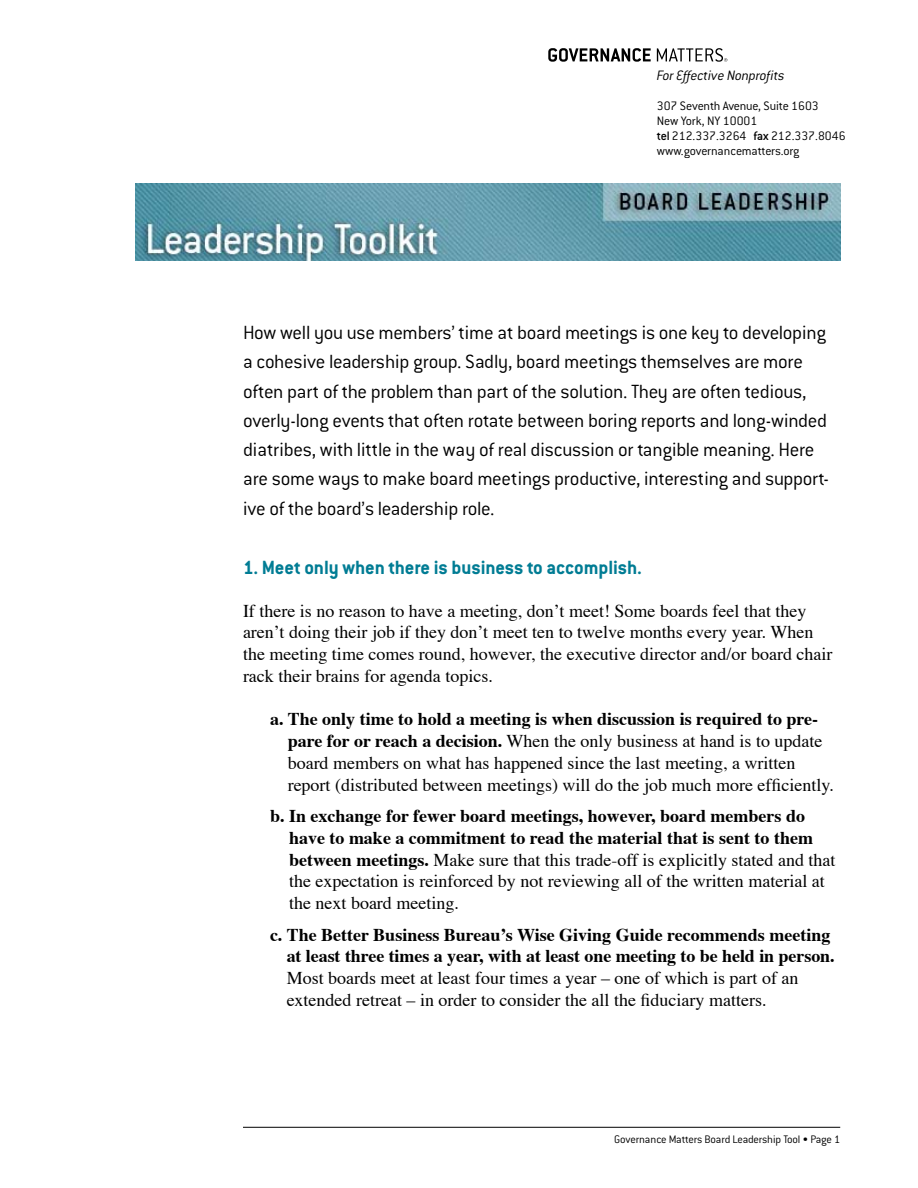
<style>
.page{position:relative;width:918px;height:1188px;background:#fff}
.page>*{position:absolute;margin:0;border:0;box-sizing:border-box;transform-origin:0 0}
.t1{font:300 21px/29.2px "Conduit ITC";letter-spacing:-.015em;color:#000}
.t2{font:700 21px "Conduit ITC";letter-spacing:-.005em;color:#007c94}
.t3{font:18px/21.8px "Times";color:#000}
.t4{font:700 18px/21.8px "Times";letter-spacing:-.005em;color:#000;text-align:right}
.t5{font:italic 300 15px "Conduit ITC";letter-spacing:-.015em;color:#000}
.t6{font:300 13.5px/15px "Conduit ITC";color:#000}
.t7{font:300 12px "Conduit ITC";letter-spacing:-.02em;color:#000}
.s1{font-weight:500}
.s2{font-weight:700}
</style>
<div class="page">
<hr style="left:243px;top:1127px;width:597px;height:1px;background:#000">
<img style="left:135px;top:184px;width:705px;height:77px">
<svg style="left:548px;top:48px;width:103px;height:14px"></svg>
<svg style="left:657px;top:48px;width:70px;height:14px"></svg>
<p class="t5" style="left:657px;top:66px;width:129px">For Effective Nonprofits</p>
<p class="t6" style="left:657px;top:98px;width:190px">307 Seventh Avenue, Suite 1603<br>New York, NY 10001<br><span class="s1">tel</span> 212.337.3264 <span class="s1">fax</span> 212.337.8046 www.governancematters.org</p>
<p class="t1" style="left:243px;top:317px;width:588px">How well you use members’ time at board meetings is one key to developing a cohesive leadership group. Sadly, board meetings themselves are more often part of the problem than part of the solution. They are often tedious, overly-long events that often rotate between boring reports and long-winded diatribes, with little in the way of real discussion or tangible meaning. Here are some ways to make board meetings productive, interesting and support&shy;ive of the board’s leadership role.</p>
<p class="t2" style="left:243px;top:555px;width:401px">1. Meet only when there is business to accomplish.</p>
<p class="t3" style="left:243px;top:598px;width:591px">If there is no reason to have a meeting, don’t meet! Some boards feel that they aren’t doing their job if they don’t meet ten to twelve months every year. When the meeting time comes round, however, the executive director and/or board chair rack their brains for agenda topics.</p>
<p class="t3" style="left:288px;top:707px;width:548px;text-indent:-18px"><span class="s2">a. The only time to hold a meeting is when discussion is required to pre&shy;pare for or reach a decision.</span> When the only business at hand is to update board members on what has happened since the last meeting, a written report (distributed between meetings) will do the job much more efficiently.</p>
<p class="t3" style="left:289px;top:804px;width:548px;text-indent:-19px"><span class="s2">b. In exchange for fewer board meetings, however, board members do have to make a commitment to read the material that is sent to them between meetings.</span> Make sure that this trade-off is explicitly stated and that the expectation is reinforced by not reviewing all of the written material at the next board meeting.</p>
<p class="t4" style="left:270px;top:922px;width:566px">c. The Better Business Bureau’s Wise Giving Guide recommends meeting at least three times a year, with at least one meeting to be held in person.</p>
<p class="t3" style="left:287px;top:966px;width:513px">Most boards meet at least four times a year – one of which is part of an extended retreat – in order to consider the all the fiduciary matters.</p>
<p class="t7" style="left:614px;top:1132px;width:227px">Governance Matters Board Leadership Tool • Page 1</p>
</div>
